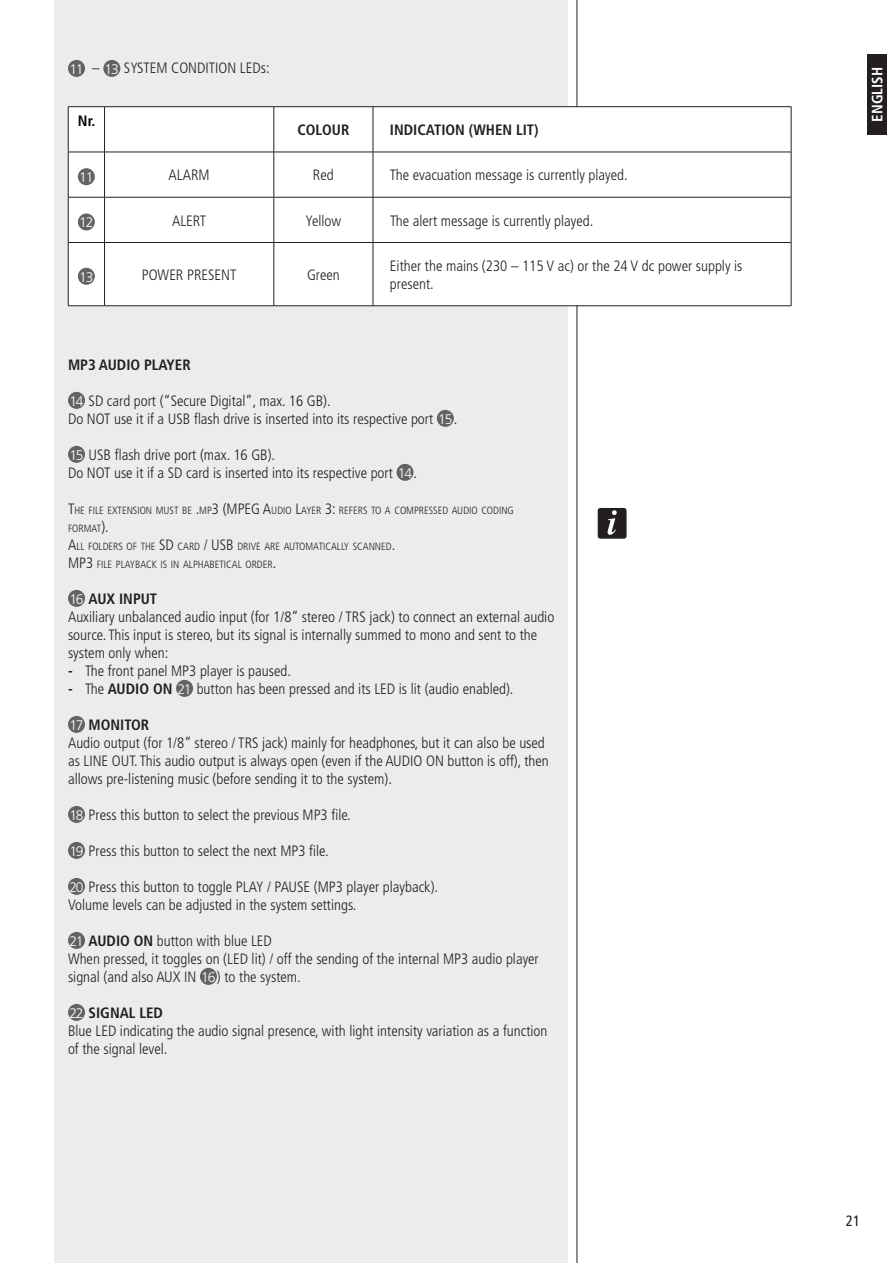
<style>
.page{position:relative;width:893px;height:1263px;background:#fff}
.page>*{position:absolute;margin:0;border:0;box-sizing:border-box;transform-origin:0 0}
.t1{font:300 condensed 15px/18px "Frutiger LT Std";color:#231f20}
.t2{font:700 condensed 15px "Frutiger LT Std";color:#231f20}
.t3{font:700 condensed 15px "Frutiger LT Std";color:#fff}
.t4{font:700 condensed 15px "Frutiger LT Std";color:#000}
.t5{font:condensed 15px "Frutiger LT Std";color:#231f20}
.t6{font:300 13.8px "Frutiger LT Std";color:#fff}
.t7{font:300 condensed 10.5px/18px "Frutiger LT Std";color:#231f20}
.s1{font-stretch:normal;font-size:13.8px;color:#fff}
.s2{font-size:15px}
.s3{font-weight:700}
</style>
<div class="page">
<div style="left:54px;top:0;width:514px;height:1263px;background:#ececee"></div>
<hr style="left:577px;top:0;width:1px;height:1263px;background:#231f20">
<div style="left:867px;top:54px;width:20px;height:81px;background:#231f20"></div>
<div style="left:68px;top:60px;width:17px;height:17px;background:#636366;border-radius:50%"></div>
<div style="left:103px;top:60px;width:17px;height:17px;background:#636366;border-radius:50%"></div>
<div style="left:69px;top:107px;width:722px;height:198px;background:#fff"></div>
<hr style="left:104px;top:107px;width:1px;height:45px;background:#231f20">
<hr style="left:274px;top:107px;width:1px;height:45px;background:#231f20">
<hr style="left:373px;top:107px;width:1px;height:45px;background:#231f20">
<hr style="left:68px;top:152px;width:37px;height:1px;background:#231f20">
<hr style="left:105px;top:152px;width:169px;height:1px;background:#231f20">
<hr style="left:104px;top:152px;width:1px;height:45px;background:#231f20">
<hr style="left:274px;top:152px;width:99px;height:1px;background:#231f20">
<hr style="left:274px;top:152px;width:1px;height:45px;background:#231f20">
<hr style="left:373px;top:152px;width:418px;height:1px;background:#231f20">
<hr style="left:373px;top:152px;width:1px;height:45px;background:#231f20">
<hr style="left:68px;top:197px;width:37px;height:1px;background:#231f20">
<hr style="left:105px;top:197px;width:169px;height:1px;background:#231f20">
<hr style="left:104px;top:197px;width:1px;height:45px;background:#231f20">
<hr style="left:274px;top:197px;width:99px;height:1px;background:#231f20">
<hr style="left:274px;top:197px;width:1px;height:45px;background:#231f20">
<hr style="left:373px;top:197px;width:418px;height:1px;background:#231f20">
<hr style="left:373px;top:197px;width:1px;height:45px;background:#231f20">
<hr style="left:68px;top:242px;width:37px;height:1px;background:#231f20">
<hr style="left:105px;top:242px;width:169px;height:1px;background:#231f20">
<hr style="left:104px;top:243px;width:1px;height:63px;background:#231f20">
<hr style="left:274px;top:242px;width:99px;height:1px;background:#231f20">
<hr style="left:274px;top:243px;width:1px;height:63px;background:#231f20">
<hr style="left:373px;top:242px;width:418px;height:1px;background:#231f20">
<hr style="left:373px;top:243px;width:1px;height:63px;background:#231f20">
<hr style="left:68px;top:106px;width:37px;height:1px;background:#231f20">
<hr style="left:105px;top:106px;width:169px;height:1px;background:#231f20">
<hr style="left:274px;top:106px;width:99px;height:1px;background:#231f20">
<hr style="left:373px;top:106px;width:418px;height:1px;background:#231f20">
<hr style="left:791px;top:107px;width:1px;height:45px;background:#231f20">
<hr style="left:791px;top:152px;width:1px;height:45px;background:#231f20">
<hr style="left:791px;top:197px;width:1px;height:45px;background:#231f20">
<hr style="left:68px;top:305px;width:37px;height:1px;background:#231f20">
<hr style="left:105px;top:305px;width:169px;height:1px;background:#231f20">
<hr style="left:274px;top:305px;width:99px;height:1px;background:#231f20">
<hr style="left:373px;top:305px;width:418px;height:1px;background:#231f20">
<hr style="left:68px;top:107px;width:1px;height:45px;background:#231f20">
<hr style="left:68px;top:152px;width:1px;height:45px;background:#231f20">
<hr style="left:68px;top:197px;width:1px;height:45px;background:#231f20">
<hr style="left:68px;top:243px;width:1px;height:63px;background:#231f20">
<hr style="left:791px;top:243px;width:1px;height:63px;background:#231f20">
<div style="left:78px;top:168px;width:17px;height:17px;background:#636366;border-radius:50%"></div>
<div style="left:78px;top:213px;width:17px;height:17px;background:#636366;border-radius:50%"></div>
<div style="left:78px;top:268px;width:17px;height:17px;background:#636366;border-radius:50%"></div>
<div style="left:68px;top:392px;width:17px;height:17px;background:#636366;border-radius:50%"></div>
<div style="left:437px;top:410px;width:17px;height:17px;background:#636366;border-radius:50%"></div>
<div style="left:68px;top:446px;width:17px;height:17px;background:#636366;border-radius:50%"></div>
<div style="left:397px;top:464px;width:17px;height:17px;background:#636366;border-radius:50%"></div>
<div style="left:68px;top:590px;width:17px;height:17px;background:#636366;border-radius:50%"></div>
<div style="left:176px;top:680px;width:17px;height:17px;background:#636366;border-radius:50%"></div>
<div style="left:68px;top:716px;width:17px;height:17px;background:#636366;border-radius:50%"></div>
<div style="left:68px;top:806px;width:17px;height:17px;background:#636366;border-radius:50%"></div>
<div style="left:68px;top:842px;width:17px;height:17px;background:#636366;border-radius:50%"></div>
<div style="left:68px;top:878px;width:17px;height:17px;background:#636366;border-radius:50%"></div>
<div style="left:68px;top:932px;width:17px;height:17px;background:#636366;border-radius:50%"></div>
<div style="left:200px;top:968px;width:17px;height:17px;background:#636366;border-radius:50%"></div>
<div style="left:68px;top:1004px;width:17px;height:17px;background:#636366;border-radius:50%"></div>
<div style="left:598px;top:508px;width:29px;height:31px;background:#231f20;border-radius:3px"></div>
<svg style="left:607px;top:510px;width:10px;height:25px"></svg>
<p class="t1" style="left:69px;top:59px;width:202px"><span class="s1">11</span> – <span class="s1">13</span> SYSTEM CONDITION LEDs:</p>
<p class="t4" style="left:78px;top:112px;width:19px">Nr.</p>
<p class="t2" style="left:297px;top:121px;width:53px">COLOUR</p>
<p class="t2" style="left:390px;top:121px;width:150px">INDICATION (WHEN LIT)</p>
<p class="t6" style="left:79px;top:169px;width:16px">11</p>
<p class="t1" style="left:169px;top:166px;width:43px">ALARM</p>
<p class="t1" style="left:313px;top:166px;width:22px">Red</p>
<p class="t1" style="left:390px;top:166px;width:239px">The evacuation message is currently played.</p>
<p class="t6" style="left:79px;top:215px;width:16px">12</p>
<p class="t1" style="left:172px;top:212px;width:36px">ALERT</p>
<p class="t1" style="left:306px;top:212px;width:37px">Yellow</p>
<p class="t1" style="left:390px;top:212px;width:205px">The alert message is currently played.</p>
<p class="t6" style="left:79px;top:269px;width:16px">13</p>
<p class="t1" style="left:142px;top:266px;width:96px">POWER PRESENT</p>
<p class="t1" style="left:307px;top:266px;width:34px">Green</p>
<p class="t1" style="left:390px;top:257px;width:354px">Either the mains (230 – 115 V ac) or the 24 V dc power supply is present.</p>
<p class="t2" style="left:68px;top:356px;width:124px">MP3 AUDIO PLAYER</p>
<p class="t1" style="left:68px;top:392px;width:391px"><span class="s1">14</span> SD card port (“Secure Digital”, max. 16 GB).<br>Do NOT use it if a USB flash drive is inserted into its respective port <span class="s1">15</span>.</p>
<p class="t1" style="left:68px;top:446px;width:351px"><span class="s1">15</span> USB flash drive port (max. 16 GB).<br>Do NOT use it if a SD card is inserted into its respective port <span class="s1">14</span>.</p>
<p class="t7" style="left:68px;top:501px;width:168px"><span class="s2">T</span>HE FILE EXTENSION MUST BE <span class="s2">.</span>MP<span class="s2">3 (MPEG</span></p>
<p class="t7" style="left:263px;top:501px;width:252px"><span class="s2">A</span>UDIO <span class="s2">L</span>AYER <span class="s2">3:</span> REFERS TO A COMPRESSED AUDIO CODING</p>
<p class="t7" style="left:68px;top:519px;width:151px">FORMAT<span class="s2">).<br>A</span>LL FOLDERS OF THE <span class="s2">SD</span> CARD <span class="s2">/ USB</span></p>
<p class="t7" style="left:68px;top:537px;width:329px;text-indent:169px">DRIVE ARE AUTOMATICALLY SCANNED<span class="s2">.<br>MP3</span> FILE PLAYBACK IS IN ALPHABETICAL ORDER<span class="s2">.</span></p>
<p class="t1" style="left:68px;top:590px;width:488px"><span class="s1">16</span> <span class="s3">AUX INPUT<br></span>Auxiliary unbalanced audio input (for 1/8” stereo / TRS jack) to connect an external audio source. This input is stereo, but its signal is internally summed to mono and sent to the system only when:</p>
<p class="t1" style="left:68px;top:662px;width:225px"><span class="s3">-</span> The front panel MP3 player is paused.</p>
<p class="t1" style="left:68px;top:680px;width:447px"><span class="s3">-</span> The <span class="s3">AUDIO ON</span> <span class="s1">21</span> button has been pressed and its LED is lit (audio enabled).</p>
<p class="t1" style="left:68px;top:716px;width:482px"><span class="s1">17</span> <span class="s3">MONITOR<br></span>Audio output (for 1/8” stereo / TRS jack) mainly for headphones, but it can also be used as LINE OUT. This audio output is always open (even if the AUDIO ON button is off), then allows pre-listening music (before sending it to the system).</p>
<p class="t1" style="left:69px;top:806px;width:283px"><span class="s1">18</span> Press this button to select the previous MP3 file.</p>
<p class="t1" style="left:69px;top:842px;width:261px"><span class="s1">19</span> Press this button to select the next MP3 file.</p>
<p class="t1" style="left:68px;top:878px;width:372px"><span class="s1">20</span> Press this button to toggle PLAY / PAUSE (MP3 player playback).<br>Volume levels can be adjusted in the system settings.</p>
<p class="t1" style="left:68px;top:932px;width:472px"><span class="s1">21</span> <span class="s3">AUDIO ON</span> button with blue LED<br>When pressed, it toggles on (LED lit) / off the sending of the internal MP3 audio player signal (and also AUX IN <span class="s1">16</span>) to the system.</p>
<p class="t1" style="left:68px;top:1004px;width:481px"><span class="s1">22</span> <span class="s3">SIGNAL LED<br></span>Blue LED indicating the audio signal presence, with light intensity variation as a function of the signal level.</p>
<p class="t3" style="left:868px;top:122px;width:56px;rotate:-90deg">ENGLISH</p>
<p class="t5" style="left:846px;top:1211px;width:16px">21</p>
</div>
